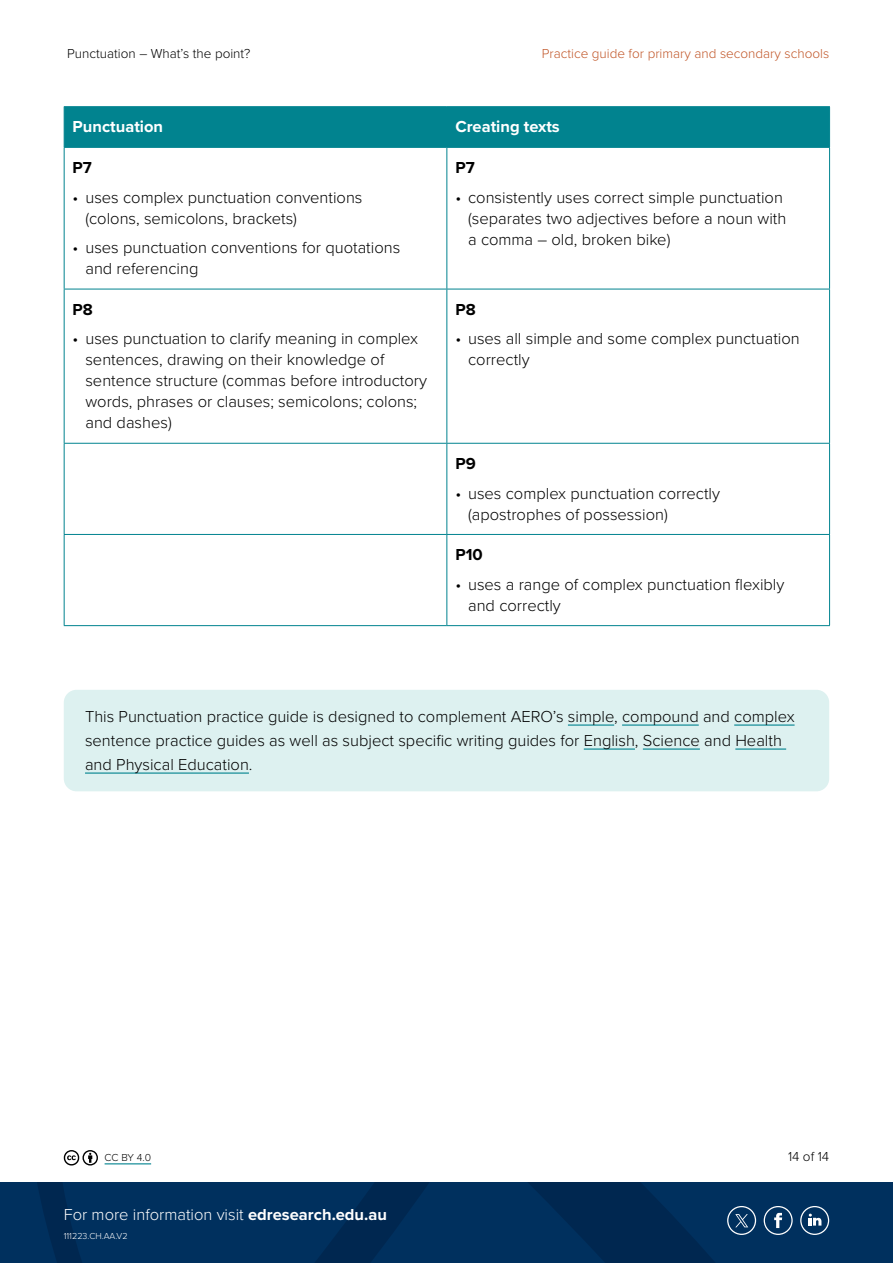
<style>
.page{position:relative;width:893px;height:1263px;background:#fff}
.page>*{position:absolute;margin:0;border:0;box-sizing:border-box;transform-origin:0 0}
.t1{font:300 16.5px/21px "Proxima Nova";color:#000}
.Footer_-_white_text{font:300 16.5px "Proxima Nova";color:#fff}
.Table_header_row{font:700 16.5px "Proxima Nova";color:#fff}
.Table_body{font:700 16.5px "Proxima Nova";color:#000}
.t2{font:300 13.5px "Proxima Nova";color:#c15628}
.t3{font:300 13.5px "Proxima Nova";color:#000}
.Copyright{font:300 10.5px "Proxima Nova";color:#000}
.t4{font:300 9px "Proxima Nova";color:#fff}
.s1{font-weight:700}
</style>
<div class="page">
<div style="left:0;top:1182px;width:893px;height:81px;background:#00305e"></div>
<svg style="left:37px;top:1182px;width:793px;height:81px"></svg>
<svg style="left:64px;top:1150px;width:34px;height:15px"></svg>
<div style="left:65px;top:107px;width:764px;height:40px;background:#01838f"></div>
<hr style="left:446px;top:107px;width:1px;height:40px;background:#01838f">
<hr style="left:446px;top:148px;width:1px;height:141px;background:#01838f">
<hr style="left:64px;top:289px;width:383px;height:1px;background:#01838f">
<hr style="left:447px;top:289px;width:383px;height:1px;background:#01838f">
<hr style="left:446px;top:289px;width:1px;height:154px;background:#01838f">
<hr style="left:64px;top:443px;width:383px;height:1px;background:#01838f">
<hr style="left:447px;top:443px;width:383px;height:1px;background:#01838f">
<hr style="left:446px;top:444px;width:1px;height:90px;background:#01838f">
<hr style="left:64px;top:534px;width:383px;height:1px;background:#01838f">
<hr style="left:447px;top:534px;width:383px;height:1px;background:#01838f">
<hr style="left:446px;top:535px;width:1px;height:90px;background:#01838f">
<hr style="left:64px;top:148px;width:1px;height:141px;background:#01838f">
<hr style="left:829px;top:148px;width:1px;height:141px;background:#01838f">
<hr style="left:64px;top:289px;width:1px;height:154px;background:#01838f">
<hr style="left:829px;top:289px;width:1px;height:154px;background:#01838f">
<hr style="left:64px;top:444px;width:1px;height:90px;background:#01838f">
<hr style="left:829px;top:444px;width:1px;height:90px;background:#01838f">
<hr style="left:64px;top:535px;width:1px;height:90px;background:#01838f">
<hr style="left:829px;top:535px;width:1px;height:90px;background:#01838f">
<hr style="left:64px;top:625px;width:383px;height:1px;background:#01838f">
<hr style="left:447px;top:625px;width:383px;height:1px;background:#01838f">
<hr style="left:64px;top:106px;width:383px;height:1px;background:#01838f">
<hr style="left:64px;top:107px;width:1px;height:40px;background:#01838f">
<hr style="left:447px;top:106px;width:383px;height:1px;background:#01838f">
<hr style="left:829px;top:107px;width:1px;height:40px;background:#01838f">
<hr style="left:64px;top:147px;width:383px;height:1px;background:#01838f">
<hr style="left:447px;top:147px;width:383px;height:1px;background:#01838f">
<div style="left:64px;top:690px;width:765px;height:101px;background:#ddf1f0;border-radius:13px"></div>
<hr style="left:568px;top:724px;width:46px;height:2px;background:#01838f">
<hr style="left:622px;top:724px;width:77px;height:2px;background:#01838f">
<hr style="left:734px;top:724px;width:61px;height:2px;background:#01838f">
<hr style="left:584px;top:748px;width:51px;height:2px;background:#01838f">
<hr style="left:643px;top:748px;width:57px;height:2px;background:#01838f">
<hr style="left:735px;top:748px;width:51px;height:2px;background:#01838f">
<hr style="left:85px;top:772px;width:164px;height:2px;background:#01838f">
<hr style="left:105px;top:1163px;width:46px;height:1px;background:#01838f">
<div style="left:800px;top:1206px;width:29px;height:29px;border:1px solid #fff;border-radius:50%"></div>
<svg style="left:809px;top:1214px;width:12px;height:11px"></svg>
<div style="left:764px;top:1206px;width:29px;height:29px;border:1px solid #fff;border-radius:50%"></div>
<svg style="left:774px;top:1213px;width:8px;height:15px"></svg>
<svg style="left:735px;top:1214px;width:13px;height:13px"></svg>
<div style="left:727px;top:1206px;width:29px;height:29px;border:1px solid #fff;border-radius:50%"></div>
<p class="t3" style="left:67px;top:43px;width:185px">Punctuation – What’s the point?</p>
<p class="t2" style="left:542px;top:43px;width:289px">Practice guide for primary and secondary schools</p>
<p class="Table_header_row" style="left:73px;top:115px;width:92px">Punctuation</p>
<p class="Table_header_row" style="left:455px;top:115px;width:106px">Creating texts</p>
<p class="Table_body" style="left:73px;top:155px;width:21px">P7</p>
<p class="t1" style="left:85px;top:186px;width:279px;text-indent:-13px">• uses complex punctuation conventions (colons, semicolons, brackets)</p>
<p class="t1" style="left:85px;top:236px;width:316px;text-indent:-13px">• uses punctuation conventions for quotations and referencing</p>
<p class="Table_body" style="left:455px;top:155px;width:21px">P7</p>
<p class="t1" style="left:468px;top:186px;width:320px;text-indent:-13px">• consistently uses correct simple punctuation (separates two adjectives before a noun with a comma – old, broken bike)</p>
<p class="Table_body" style="left:73px;top:297px;width:22px">P8</p>
<p class="t1" style="left:85px;top:327px;width:343px;text-indent:-13px">• uses punctuation to clarify meaning in complex sentences, drawing on their knowledge of sentence structure (commas before introductory words, phrases or clauses; semicolons; colons; and dashes)</p>
<p class="Table_body" style="left:455px;top:297px;width:22px">P8</p>
<p class="t1" style="left:468px;top:327px;width:333px;text-indent:-13px">• uses all simple and some complex punctuation correctly</p>
<p class="Table_body" style="left:455px;top:451px;width:22px">P9</p>
<p class="t1" style="left:468px;top:482px;width:253px;text-indent:-13px">• uses complex punctuation correctly (apostrophes of possession)</p>
<p class="Table_body" style="left:455px;top:542px;width:29px">P10</p>
<p class="t1" style="left:468px;top:573px;width:318px;text-indent:-13px">• uses a range of complex punctuation flexibly and correctly</p>
<p class="t1" style="left:85px;top:704px;width:711px;line-height:24px">This Punctuation practice guide is designed to complement AERO’s simple, compound and complex sentence practice guides as well as subject specific writing guides for English, Science and Health and Physical Education.</p>
<p class="Copyright" style="left:105px;top:1149px;width:48px">CC BY 4.0</p>
<p class="Footer_-_white_text" style="left:64px;top:1203px;width:325px">For more information visit <span class="s1">edresearch.edu.au</span></p>
<p class="t4" style="left:64px;top:1229px;width:65px">111223.CH.AA.V2</p>
<p class="t3" style="left:788px;top:1147px;width:43px">14 of 14</p>
</div>
